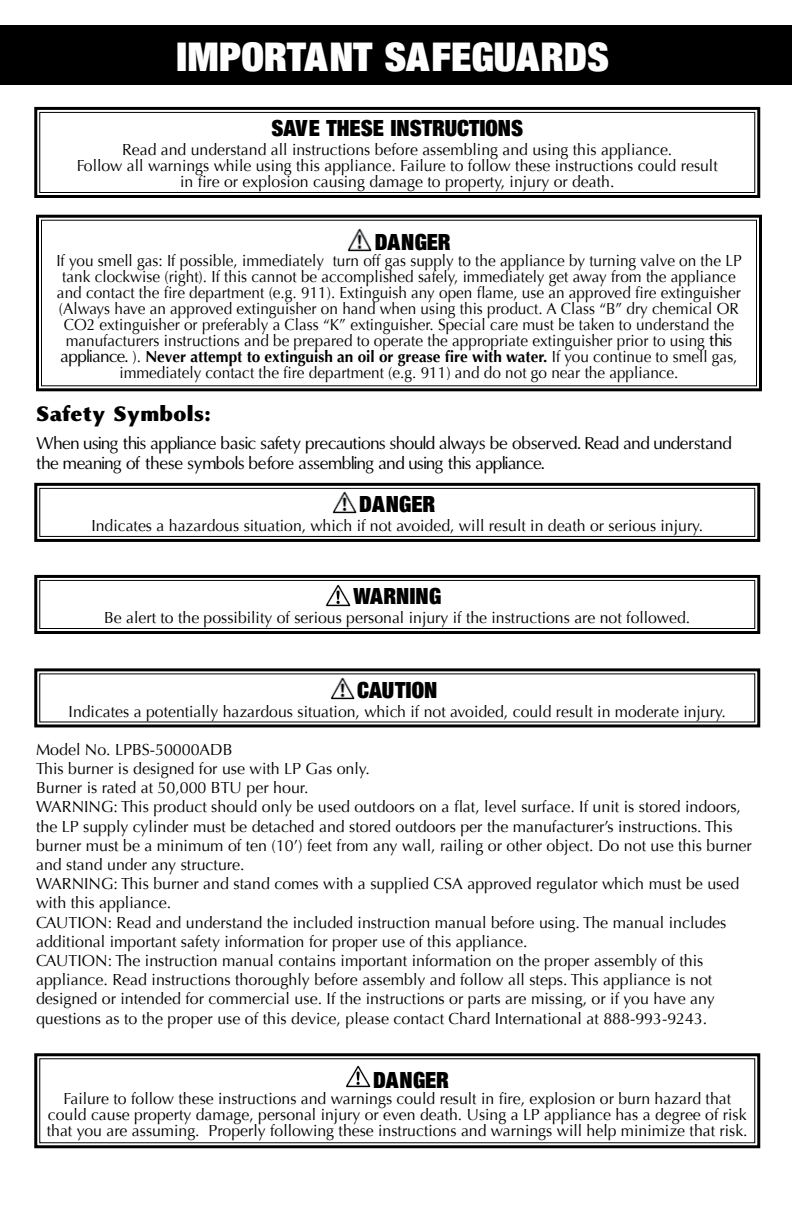
<style>
.page{position:relative;width:792px;height:1224px;background:#fff}
.page>*{position:absolute;margin:0;border:0;box-sizing:border-box;transform-origin:0 0}
.t1{font:42.6px "Sans Extra Black Condensed DTC";color:#fff}
.t2{font:24px "Sans Extra Black Condensed DTC";color:#000}
.t3{font:900 20px "Omni";color:#000}
.t4{font:16.2px/20px "Omni";color:#000}
.t5{font:16px/19.2px "Optima";color:#000;text-align:center}
.t6{font:16px/16px "Optima";color:#000;text-align:center;scale:.96 1}
.s1{font-family:"Omni"}
.s2{font-weight:700}
</style>
<div class="page">
<div style="left:0;top:23px;width:792px;height:64px;background:#000"></div>
<svg style="left:34px;top:106px;width:727px;height:92px"></svg>
<div style="left:39px;top:112px;width:716px;height:81px;border:1px solid #000"></div>
<svg style="left:36px;top:214px;width:726px;height:178px"></svg>
<svg style="left:34px;top:482px;width:727px;height:60px"></svg>
<div style="left:39px;top:488px;width:716px;height:49px;border:1px solid #000"></div>
<svg style="left:34px;top:1053px;width:727px;height:96px"></svg>
<svg style="left:34px;top:574px;width:727px;height:60px"></svg>
<div style="left:39px;top:580px;width:716px;height:49px;border:1px solid #000"></div>
<svg style="left:34px;top:668px;width:727px;height:60px"></svg>
<img style="left:332px;top:492px;width:25px;height:22px">
<img style="left:326px;top:584px;width:24px;height:22px">
<img style="left:330px;top:677px;width:25px;height:22px">
<h1 class="t1" style="left:176px;top:31px;width:434px">IMPORTANT SAFEGUARDS</h1>
<h2 class="t2" style="left:271px;top:114px;width:253px">SAVE THESE INSTRUCTIONS</h2>
<p class="t5" style="left:77px;top:142px;width:643px;line-height:16px">Read and understand all instructions before assembling and using this appliance.<br>Follow all warnings while using this appliance. Failure to follow these instructions could result in fire or explosion causing damage to property, injury or death.</p>
<h2 class="t2" style="left:375px;top:227px;width:77px">DANGER</h2>
<p class="t6" style="left:56px;top:253px;width:715px">If you smell gas: If possible, immediately turn off gas supply to the appliance by turning valve on the LP tank clockwise (right). If this cannot be accomplished safely, immediately get away from the appliance and contact the fire department (e.g. 911). Extinguish any open flame, use an approved fire extinguisher (Always have an approved extinguisher on hand when using this product. A Class “B” dry chemical OR CO2 extinguisher or preferably a Class “K” extinguisher. Special care must be taken to understand the manufacturers instructions and be prepared to operate the appropriate extinguisher prior to using <span class="s1">this appliance.</span> ). <span class="s2">Never attempt to extinguish an oil or grease fire with water.</span> If you continue to smell gas, immediately contact the fire department (e.g. 911) and do not go near the appliance.</p>
<p class="t3" style="left:36px;top:401px;width:176px">Safety Symbols:</p>
<p class="t4" style="left:36px;top:433px;width:697px">When using this appliance basic safety precautions should always be observed. Read and understand the meaning of these symbols before assembling and using this appliance.</p>
<h2 class="t2" style="left:359px;top:490px;width:77px">DANGER</h2>
<p class="t5" style="left:91px;top:516px;width:613px">Indicates a hazardous situation, which if not avoided, will result in death or serious injury.</p>
<h2 class="t2" style="left:353px;top:582px;width:89px">WARNING</h2>
<p class="t5" style="left:104px;top:609px;width:588px">Be alert to the possibility of serious personal injury if the instructions are not followed.</p>
<h2 class="t2" style="left:357px;top:675px;width:82px">CAUTION</h2>
<p class="t5" style="left:69px;top:702px;width:659px">Indicates a potentially hazardous situation, which if not avoided, could result in moderate injury.</p>
<p class="t5" style="left:36px;top:740px;width:717px;text-align:left">Model No. LPBS-50000ADB<br>This burner is designed for use with LP Gas only.<br>Burner is rated at 50,000 BTU per hour.<br>WARNING: This product should only be used outdoors on a flat, level surface. If unit is stored indoors, the LP supply cylinder must be detached and stored outdoors per the manufacturer’s instructions. This burner must be a minimum of ten (10’) feet from any wall, railing or other object. Do not use this burner and stand under any structure.<br>WARNING: This burner and stand comes with a supplied CSA approved regulator which must be used with this appliance.<br>CAUTION: Read and understand the included instruction manual before using. The manual includes additional important safety information for proper use of this appliance.<br>CAUTION: The instruction manual contains important information on the proper assembly of this appliance. Read instructions thoroughly before assembly and follow all steps. This appliance is not designed or intended for commercial use. If the instructions or parts are missing, or if you have any questions as to the proper use of this device, please contact Chard International at 888-993-9243.</p>
<h2 class="t2" style="left:373px;top:1065px;width:77px">DANGER</h2>
<p class="t5" style="left:47px;top:1091px;width:702px;line-height:16px">Failure to follow these instructions and warnings could result in fire, explosion or burn hazard that could cause property damage, personal injury or even death. Using a LP appliance has a degree of risk that you are assuming. Properly following these instructions and warnings will help minimize that risk.</p>
</div>
